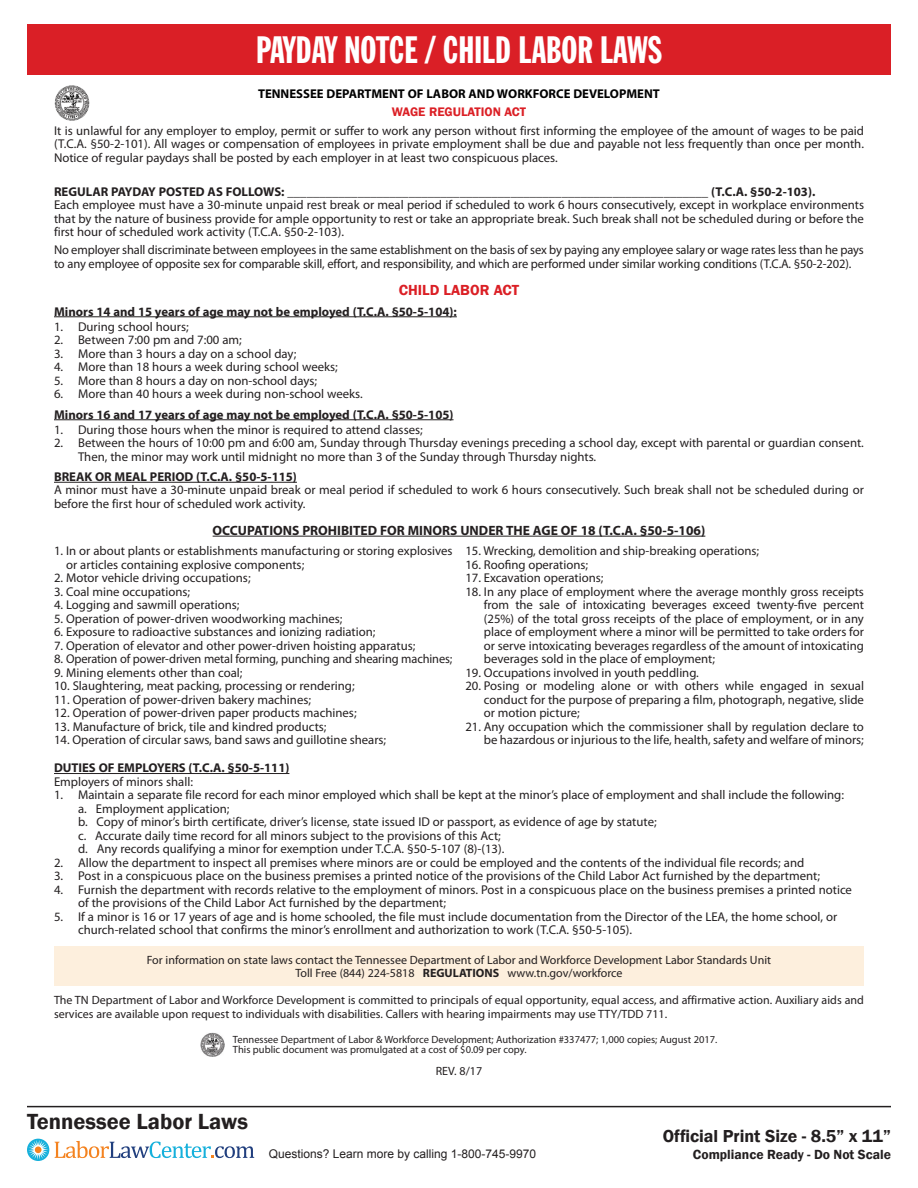
<style>
.page{position:relative;width:918px;height:1188px;background:#fff}
.page>*{position:absolute;margin:0;border:0;box-sizing:border-box;transform-origin:0 0}
.t1{font:37.5px "Franklin Gothic Extra Cond";color:#fff}
.t2{font:600 22.5px "Franklin Gothic";color:#231f20}
.t3{font:600 17.85px "Franklin Gothic";color:#231f20}
.t4{font:600 15px "Franklin Gothic";color:#db1f25}
.t5{font:600 13.65px "Franklin Gothic";color:#231f20}
.t6{font:700 13.5px "Myriad Pro";color:#231f20}
.t7{font:12.75px/13.5px "Myriad Pro";color:#231f20}
.t8{font:700 12.75px/13.5px "Myriad Pro";color:#231f20}
.t9{font:700 12.75px "Myriad";color:#000}
.t10{font:600 12.75px "Franklin Gothic";color:#db1f25}
.t11{font:12px/13.5px "Myriad Pro";color:#231f20}
.t12{font:12px "Arial";color:#231f20}
.t13{font:10.5px/9.6px "Myriad Pro";color:#231f20}
.s1{font-weight:700}
.s2{font-weight:400}
</style>
<div class="page">
<hr style="left:27px;top:1106px;width:864px;height:1px;background:#231f20">
<svg style="left:27px;top:1139px;width:22px;height:22px"></svg>
<div style="left:35px;top:1146px;width:7px;height:7px;background:#f58320;border-radius:50%"></div>
<svg style="left:55px;top:1141px;width:199px;height:17px"></svg>
<div style="left:27px;top:24px;width:864px;height:50px;background:#da1f26"></div>
<img style="left:54px;top:85px;width:36px;height:35px">
<hr style="left:54px;top:773px;width:235px;height:1px;background:#231f20">
<hr style="left:213px;top:536px;width:492px;height:1px;background:#231f20">
<hr style="left:54px;top:316px;width:403px;height:1px;background:#231f20">
<hr style="left:54px;top:419px;width:400px;height:1px;background:#231f20">
<hr style="left:54px;top:482px;width:243px;height:1px;background:#231f20">
<div style="left:54px;top:946px;width:810px;height:40px;background:#fdefdd"></div>
<img style="left:201px;top:1032px;width:24px;height:24px">
<p class="t1" style="left:256px;top:30px;width:407px">PAYDAY NOTCE / CHILD LABOR LAWS</p>
<p class="t9" style="left:258px;top:87px;width:403px">TENNESSEE DEPARTMENT OF LABOR AND WORKFORCE DEVELOPMENT</p>
<p class="t10" style="left:392px;top:104px;width:136px">WAGE REGULATION ACT</p>
<p class="t7" style="left:54px;top:124px;width:812px;text-align:justify">It is unlawful for any employer to employ, permit or suffer to work any person without first informing the employee of the amount of wages to be paid (T.C.A. §50-2-101). All wages or compensation of employees in private employment shall be due and payable not less frequently than once per month.<br>Notice of regular paydays shall be posted by each employer in at least two conspicuous places.</p>
<p class="t7" style="left:54px;top:184px;width:763px"><span class="s1">REGULAR PAYDAY POSTED AS FOLLOWS:</span> __________________________________________________________________ <span class="s1">(T.C.A. §50-2-103).</span></p>
<p class="t7" style="left:54px;top:198px;width:812px;text-align:justify">Each employee must have a 30-minute unpaid rest break or meal period if scheduled to work 6 hours consecutively, except in workplace environments that by the nature of business provide for ample opportunity to rest or take an appropriate break. Such break shall not be scheduled during or before the first hour of scheduled work activity (T.C.A. §50-2-103).</p>
<p class="t7" style="left:54px;top:243px;width:811px">No employer shall discriminate between employees in the same establishment on the basis of sex by paying any employee salary or wage rates less than he pays to any employee of opposite sex for comparable skill, effort, and responsibility, and which are performed under similar working conditions (T.C.A. §50-2-202).</p>
<p class="t4" style="left:399px;top:281px;width:122px">CHILD LABOR ACT</p>
<p class="t8" style="left:54px;top:304px;width:404px">Minors 14 and 15 years of age may not be employed (T.C.A. §50-5-104):</p>
<p class="t7" style="left:54px;top:320px;width:136px">1. During school hours;</p>
<p class="t7" style="left:54px;top:333px;width:189px">2. Between 7:00 pm and 7:00 am;</p>
<p class="t7" style="left:54px;top:347px;width:244px">3. More than 3 hours a day on a school day;</p>
<p class="t7" style="left:54px;top:360px;width:285px">4. More than 18 hours a week during school weeks;</p>
<p class="t7" style="left:54px;top:374px;width:265px">5. More than 8 hours a day on non-school days;</p>
<p class="t7" style="left:54px;top:387px;width:310px">6. More than 40 hours a week during non-school weeks.</p>
<p class="t8" style="left:54px;top:407px;width:401px">Minors 16 and 17 years of age may not be employed (T.C.A. §50-5-105)</p>
<p class="t7" style="left:54px;top:423px;width:370px">1. During those hours when the minor is required to attend classes;</p>
<p class="t7" style="left:78px;top:436px;width:787px;text-indent:-24px">2. Between the hours of 10:00 pm and 6:00 am, Sunday through Thursday evenings preceding a school day, except with parental or guardian consent.<br>Then, the minor may work until midnight no more than 3 of the Sunday through Thursday nights.</p>
<p class="t8" style="left:54px;top:470px;width:244px">BREAK OR MEAL PERIOD (T.C.A. §50-5-115)</p>
<p class="t7" style="left:54px;top:483px;width:811px">A minor must have a 30-minute unpaid break or meal period if scheduled to work 6 hours consecutively. Such break shall not be scheduled during or before the first hour of scheduled work activity.</p>
<p class="t6" style="left:213px;top:521px;width:494px">OCCUPATIONS PROHIBITED FOR MINORS UNDER THE AGE OF 18 (T.C.A. §50-5-106)</p>
<p class="t7" style="left:66px;top:544px;width:388px;text-indent:-12px">1. In or about plants or establishments manufacturing or storing explosives or articles containing explosive components;</p>
<p class="t7" style="left:54px;top:571px;width:198px">2. Motor vehicle driving occupations;</p>
<p class="t7" style="left:54px;top:584px;width:138px">3. Coal mine occupations;</p>
<p class="t7" style="left:54px;top:598px;width:187px">4. Logging and sawmill operations;</p>
<p class="t7" style="left:54px;top:611px;width:290px">5. Operation of power-driven woodworking machines;</p>
<p class="t7" style="left:54px;top:625px;width:323px">6. Exposure to radioactive substances and ionizing radiation;</p>
<p class="t7" style="left:54px;top:638px;width:363px">7. Operation of elevator and other power-driven hoisting apparatus;</p>
<p class="t7" style="left:54px;top:652px;width:400px">8. Operation of power-driven metal forming, punching and shearing machines;</p>
<p class="t7" style="left:54px;top:665px;width:190px">9. Mining elements other than coal;</p>
<p class="t7" style="left:54px;top:679px;width:302px">10. Slaughtering, meat packing, processing or rendering;</p>
<p class="t7" style="left:54px;top:692px;width:259px">11. Operation of power-driven bakery machines;</p>
<p class="t7" style="left:54px;top:706px;width:304px">12. Operation of power-driven paper products machines;</p>
<p class="t7" style="left:54px;top:719px;width:274px">13. Manufacture of brick, tile and kindred products;</p>
<p class="t7" style="left:54px;top:733px;width:334px">14. Operation of circular saws, band saws and guillotine shears;</p>
<p class="t7" style="left:465px;top:544px;width:295px">15. Wrecking, demolition and ship-breaking operations;</p>
<p class="t7" style="left:465px;top:557px;width:124px">16. Roofing operations;</p>
<p class="t7" style="left:465px;top:571px;width:140px">17. Excavation operations;</p>
<p class="t7" style="left:484px;top:584px;width:382px;text-align:justify;text-indent:-18px">18. In any place of employment where the average monthly gross receipts from the sale of intoxicating beverages exceed twenty-five percent (25%) of the total gross receipts of the place of employment, or in any place of employment where a minor will be permitted to take orders for or serve intoxicating beverages regardless of the amount of intoxicating beverages sold in the place of employment;</p>
<p class="t7" style="left:465px;top:665px;width:235px">19. Occupations involved in youth peddling.</p>
<p class="t7" style="left:484px;top:679px;width:382px;text-align:justify;text-indent:-18px">20. Posing or modeling alone or with others while engaged in sexual conduct for the purpose of preparing a film, photograph, negative, slide or motion picture;</p>
<p class="t7" style="left:465px;top:719px;width:400px;text-align:right">21. Any occupation which the commissioner shall by regulation declare to be hazardous or injurious to the life, health, safety and welfare of minors;</p>
<p class="t8" style="left:54px;top:761px;width:237px">DUTIES OF EMPLOYERS (T.C.A. §50-5-111)<br><span class="s2">Employers of minors shall:</span></p>
<p class="t7" style="left:54px;top:788px;width:792px">1. Maintain a separate file record for each minor employed which shall be kept at the minor’s place of employment and shall include the following:</p>
<p class="t7" style="left:78px;top:802px;width:153px">a. Employment application;</p>
<p class="t7" style="left:78px;top:815px;width:580px">b. Copy of minor’s birth certificate, driver’s license, state issued ID or passport, as evidence of age by statute;</p>
<p class="t7" style="left:78px;top:829px;width:424px">c. Accurate daily time record for all minors subject to the provisions of this Act;</p>
<p class="t7" style="left:78px;top:842px;width:428px">d. Any records qualifying a minor for exemption under T.C.A. §50-5-107 (8)-(13).</p>
<p class="t7" style="left:54px;top:856px;width:752px">2. Allow the department to inspect all premises where minors are or could be employed and the contents of the individual file records; and</p>
<p class="t7" style="left:54px;top:869px;width:768px">3. Post in a conspicuous place on the business premises a printed notice of the provisions of the Child Labor Act furnished by the department;</p>
<p class="t7" style="left:78px;top:883px;width:776px;text-indent:-24px">4. Furnish the department with records relative to the employment of minors. Post in a conspicuous place on the business premises a printed notice of the provisions of the Child Labor Act furnished by the department;</p>
<p class="t7" style="left:78px;top:910px;width:761px;text-indent:-24px">5. If a minor is 16 or 17 years of age and is home schooled, the file must include documentation from the Director of the LEA, the home school, or church-related school that confirms the minor’s enrollment and authorization to work (T.C.A. §50-5-105).</p>
<p class="t11" style="left:147px;top:953px;width:626px">For information on state laws contact the Tennessee Department of Labor and Workforce Development Labor Standards Unit</p>
<p class="t11" style="left:295px;top:966px;width:329px">Toll Free (844) 224-5818 <span class="s1">REGULATIONS</span> www.tn.gov/workforce</p>
<p class="t11" style="left:54px;top:993px;width:811px">The TN Department of Labor and Workforce Development is committed to principals of equal opportunity, equal access, and affirmative action. Auxiliary aids and services are available upon request to individuals with disabilities. Callers with hearing impairments may use TTY/TDD 711.</p>
<p class="t13" style="left:233px;top:1035px;width:486px">Tennessee Department of Labor &amp; Workforce Development; Authorization #337477; 1,000 copies; August 2017.<br>This public document was promulgated at a cost of $0.09 per copy.</p>
<p class="t11" style="left:436px;top:1064px;width:48px">REV. 8/17</p>
<h2 class="t2" style="left:27px;top:1107px;width:222px">Tennessee Labor Laws</h2>
<p class="t12" style="left:269px;top:1146px;width:269px">Questions? Learn more by calling 1-800-745-9970</p>
<h3 class="t3" style="left:663px;top:1125px;width:230px">Official Print Size - 8.5” x 11”</h3>
<p class="t5" style="left:693px;top:1146px;width:200px">Compliance Ready - Do Not Scale</p>
</div>
